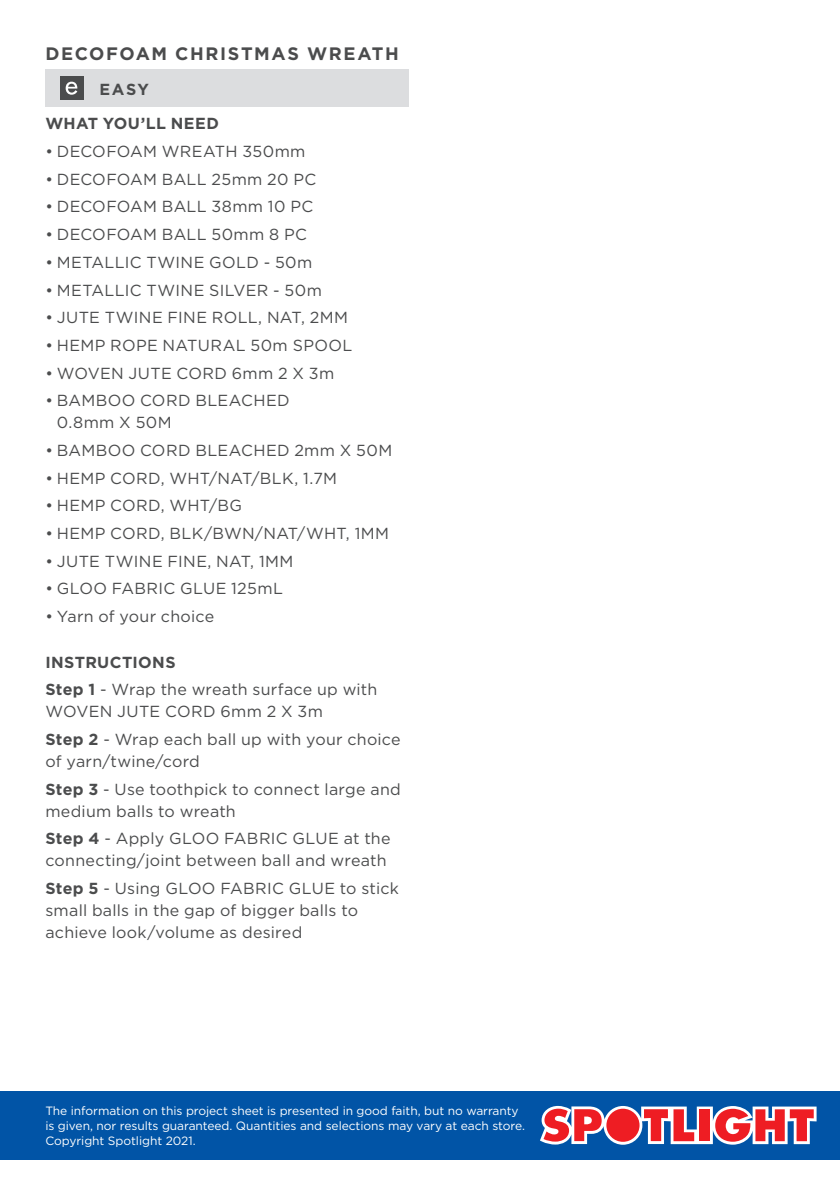
<style>
.page{position:relative;width:840px;height:1191px;background:#fff}
.page>*{position:absolute;margin:0;border:0;box-sizing:border-box;transform-origin:0 0}
.t1{font:700 18px "Gotham";letter-spacing:.09em;color:#4b4c4d}
.t2{font:16px/27.6px "Gotham";letter-spacing:.02em;color:#4b4c4d}
.t3{font:700 16px "Gotham";letter-spacing:.025em;color:#4b4c4d}
.t4{font:12px/15px "Gotham";letter-spacing:-.005em;color:#fff}
.s1{font-weight:700}
</style>
<div class="page">
<div style="left:45px;top:69px;width:363px;height:38px;background:#dcdddf"></div>
<div style="left:60px;top:76px;width:23px;height:24px;background:#4b4c4d"></div>
<svg style="left:66px;top:82px;width:11px;height:13px"></svg>
<div style="left:0;top:1090px;width:839px;height:69px;background:#0154a6"></div>
<svg style="left:540px;top:1106px;width:276px;height:38px;background:#c77183"></svg>
<p class="t1" style="left:45px;top:41px;width:354px">DECOFOAM CHRISTMAS WREATH</p>
<p class="t3" style="left:99px;top:78px;width:51px">EASY</p>
<p class="t3" style="left:45px;top:113px;width:175px">WHAT YOU’LL NEED</p>
<p class="t2" style="left:45px;top:137px;width:261px">• DECOFOAM WREATH 350mm</p>
<p class="t2" style="left:45px;top:165px;width:272px">• DECOFOAM BALL 25mm 20 PC</p>
<p class="t2" style="left:45px;top:193px;width:269px">• DECOFOAM BALL 38mm 10 PC</p>
<p class="t2" style="left:45px;top:220px;width:263px">• DECOFOAM BALL 50mm 8 PC</p>
<p class="t2" style="left:45px;top:248px;width:268px">• METALLIC TWINE GOLD - 50m</p>
<p class="t2" style="left:45px;top:276px;width:278px">• METALLIC TWINE SILVER - 50m</p>
<p class="t2" style="left:45px;top:303px;width:304px">• JUTE TWINE FINE ROLL, NAT, 2MM</p>
<p class="t2" style="left:45px;top:331px;width:308px">• HEMP ROPE NATURAL 50m SPOOL</p>
<p class="t2" style="left:45px;top:359px;width:290px">• WOVEN JUTE CORD 6mm 2 X 3m</p>
<p class="t2" style="left:57px;top:389px;width:234px;line-height:22px;text-indent:-11px">• BAMBOO CORD BLEACHED<br>0.8mm X 50M</p>
<p class="t2" style="left:45px;top:436px;width:348px">• BAMBOO CORD BLEACHED 2mm X 50M</p>
<p class="t2" style="left:45px;top:464px;width:293px">• HEMP CORD, WHT/NAT/BLK, 1.7M</p>
<p class="t2" style="left:45px;top:491px;width:198px">• HEMP CORD, WHT/BG</p>
<p class="t2" style="left:45px;top:519px;width:345px">• HEMP CORD, BLK/BWN/NAT/WHT, 1MM</p>
<p class="t2" style="left:45px;top:547px;width:249px">• JUTE TWINE FINE, NAT, 1MM</p>
<p class="t2" style="left:45px;top:574px;width:239px">• GLOO FABRIC GLUE 125mL</p>
<p class="t2" style="left:45px;top:602px;width:170px">• Yarn of your choice</p>
<p class="t2" style="left:45px;top:648px;width:333px"><span class="s1">INSTRUCTIONS<br>Step 1</span> - Wrap the wreath surface up with</p>
<p class="t2" style="left:45px;top:697px;width:356px">WOVEN JUTE CORD 6mm 2 X 3m<br><span class="s1">Step 2</span> - Wrap each ball up with your choice</p>
<p class="t2" style="left:45px;top:747px;width:357px">of yarn/twine/cord<br><span class="s1">Step 3</span> - Use toothpick to connect large and</p>
<p class="t2" style="left:45px;top:797px;width:346px">medium balls to wreath<br><span class="s1">Step 4</span> - Apply GLOO FABRIC GLUE at the</p>
<p class="t2" style="left:45px;top:846px;width:355px">connecting/joint between ball and wreath<br><span class="s1">Step 5</span> - Using GLOO FABRIC GLUE to stick</p>
<p class="t2" style="left:45px;top:899px;width:314px;line-height:22px">small balls in the gap of bigger balls to achieve look/volume as desired</p>
<p class="t4" style="left:45px;top:1103px;width:481px">The information on this project sheet is presented in good faith, but no warranty is given, nor results guaranteed. Quantities and selections may vary at each store.<br>Copyright Spotlight 2021.</p>
</div>
